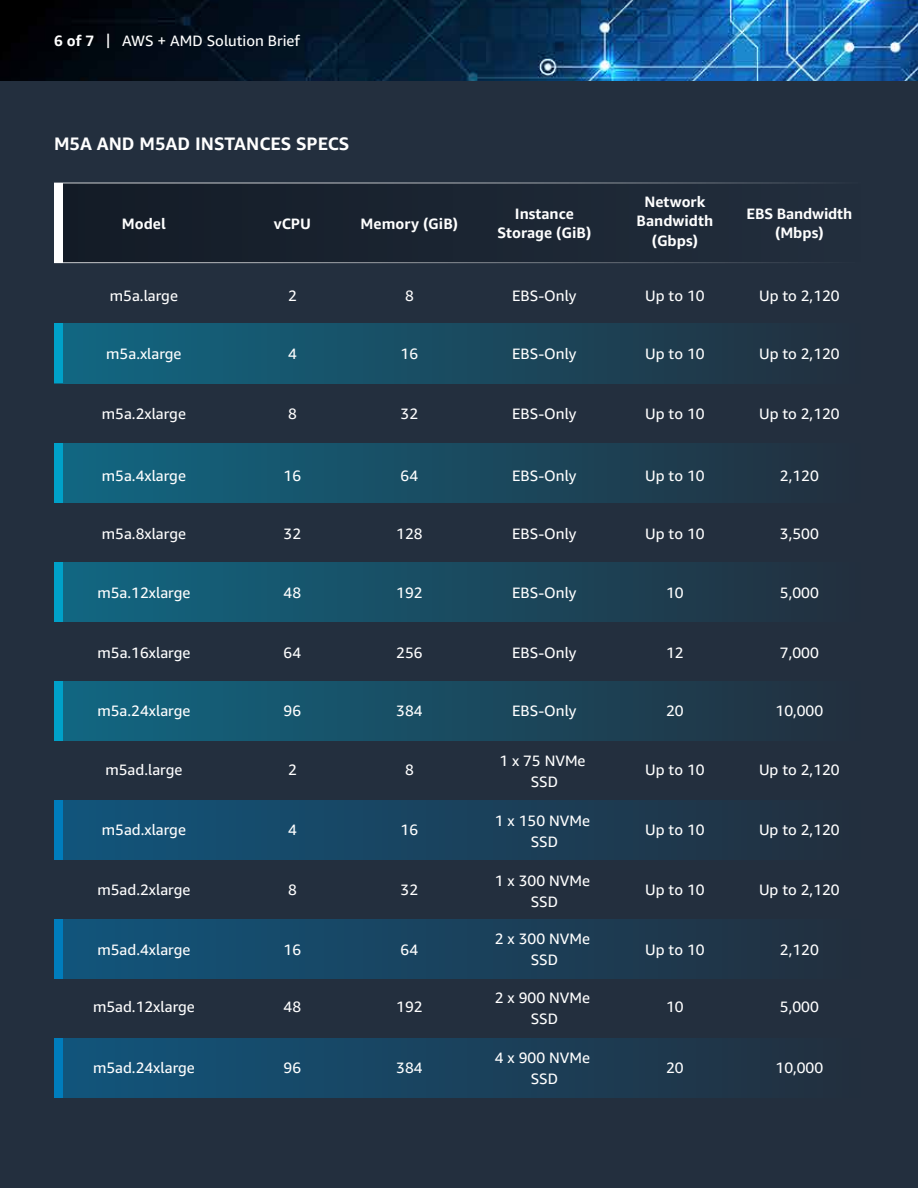
<style>
.page{position:relative;width:918px;height:1188px;background:#fff}
.page>*{position:absolute;margin:0;border:0;box-sizing:border-box;transform-origin:0 0}
.t1{font:700 18px "Amazon Ember";color:#fff}
.t2{font:15px/21px "Amazon Ember";color:#fff;text-align:center}
.t3{font:700 15px/19.5px "Amazon Ember";color:#fff;text-align:center}
.s1{font-weight:700}
</style>
<div class="page">
<div style="left:0;top:81px;width:918px;height:1107px;background:#232f3e"></div>
<div style="left:54px;top:1038px;width:810px;height:60px;background:linear-gradient(to right,#11567d,#232e3d)"></div>
<div style="left:54px;top:1038px;width:8px;height:60px;background:#007dbc"></div>
<div style="left:54px;top:681px;width:810px;height:60px;background:linear-gradient(to right,#116883,#232e3d)"></div>
<div style="left:54px;top:681px;width:8px;height:60px;background:#00a1c9"></div>
<div style="left:62px;top:183px;width:802px;height:80px;background:#1b2532"></div>
<div style="left:54px;top:443px;width:810px;height:60px;background:linear-gradient(to right,#116883,#232e3d)"></div>
<div style="left:54px;top:324px;width:810px;height:59px;background:linear-gradient(to right,#116883,#232e3d)"></div>
<div style="left:54px;top:800px;width:810px;height:60px;background:linear-gradient(to right,#11567d,#232e3d)"></div>
<div style="left:54px;top:562px;width:810px;height:60px;background:linear-gradient(to right,#116883,#232e3d)"></div>
<div style="left:54px;top:919px;width:810px;height:60px;background:linear-gradient(to right,#11567d,#232e3d)"></div>
<img style="left:0;top:0;width:918px;height:81px">
<div style="left:54px;top:800px;width:8px;height:60px;background:#007dbc"></div>
<div style="left:54px;top:919px;width:8px;height:60px;background:#007dbc"></div>
<div style="left:54px;top:324px;width:8px;height:59px;background:#00a1c9"></div>
<div style="left:54px;top:183px;width:8px;height:80px;background:#fff"></div>
<div style="left:54px;top:443px;width:8px;height:60px;background:#00a1c9"></div>
<div style="left:54px;top:562px;width:8px;height:60px;background:#00a1c9"></div>
<hr style="left:54px;top:182px;width:810px;height:2px;background:#fff">
<hr style="left:54px;top:262px;width:810px;height:1px;background:#fff">
<p class="t2" style="left:54px;top:31px;width:247px"><span class="s1">6 of 7</span> | AWS + AMD Solution Brief</p>
<p class="t1" style="left:54px;top:132px;width:297px">M5A AND M5AD INSTANCES SPECS</p>
<p class="t3" style="left:122px;top:214px;width:46px">Model</p>
<p class="t3" style="left:637px;top:192px;width:78px">Network<br>Bandwidth (Gbps)</p>
<p class="t3" style="left:274px;top:214px;width:39px">vCPU</p>
<p class="t3" style="left:361px;top:214px;width:99px">Memory (GiB)</p>
<p class="t3" style="left:497px;top:204px;width:95px">Instance<br>Storage (GiB)</p>
<p class="t3" style="left:747px;top:204px;width:107px">EBS Bandwidth (Mbps)</p>
<p class="t2" style="left:110px;top:285px;width:70px">m5a.large</p>
<p class="t2" style="left:288px;top:285px;width:10px">2</p>
<p class="t2" style="left:405px;top:285px;width:10px">8</p>
<p class="t2" style="left:512px;top:285px;width:66px">EBS-Only</p>
<p class="t2" style="left:645px;top:285px;width:61px">Up to 10</p>
<p class="t2" style="left:759px;top:285px;width:82px">Up to 2,120</p>
<p class="t2" style="left:106px;top:344px;width:77px">m5a.xlarge</p>
<p class="t2" style="left:288px;top:344px;width:10px">4</p>
<p class="t2" style="left:401px;top:344px;width:19px">16</p>
<p class="t2" style="left:512px;top:344px;width:66px">EBS-Only</p>
<p class="t2" style="left:645px;top:344px;width:61px">Up to 10</p>
<p class="t2" style="left:759px;top:344px;width:82px">Up to 2,120</p>
<p class="t2" style="left:102px;top:404px;width:86px">m5a.2xlarge</p>
<p class="t2" style="left:288px;top:404px;width:10px">8</p>
<p class="t2" style="left:401px;top:404px;width:19px">32</p>
<p class="t2" style="left:512px;top:404px;width:66px">EBS-Only</p>
<p class="t2" style="left:645px;top:404px;width:61px">Up to 10</p>
<p class="t2" style="left:759px;top:404px;width:82px">Up to 2,120</p>
<p class="t2" style="left:102px;top:465px;width:86px">m5a.4xlarge</p>
<p class="t2" style="left:284px;top:465px;width:19px">16</p>
<p class="t2" style="left:401px;top:465px;width:19px">64</p>
<p class="t2" style="left:512px;top:465px;width:66px">EBS-Only</p>
<p class="t2" style="left:645px;top:465px;width:61px">Up to 10</p>
<p class="t2" style="left:780px;top:465px;width:40px">2,120</p>
<p class="t2" style="left:102px;top:524px;width:86px">m5a.8xlarge</p>
<p class="t2" style="left:284px;top:524px;width:19px">32</p>
<p class="t2" style="left:396px;top:524px;width:28px">128</p>
<p class="t2" style="left:512px;top:524px;width:66px">EBS-Only</p>
<p class="t2" style="left:645px;top:524px;width:61px">Up to 10</p>
<p class="t2" style="left:780px;top:524px;width:40px">3,500</p>
<p class="t2" style="left:97px;top:582px;width:94px">m5a.12xlarge</p>
<p class="t2" style="left:284px;top:582px;width:19px">48</p>
<p class="t2" style="left:396px;top:582px;width:28px">192</p>
<p class="t2" style="left:512px;top:582px;width:66px">EBS-Only</p>
<p class="t2" style="left:666px;top:582px;width:19px">10</p>
<p class="t2" style="left:780px;top:582px;width:40px">5,000</p>
<p class="t2" style="left:98px;top:642px;width:94px">m5a.16xlarge</p>
<p class="t2" style="left:284px;top:642px;width:19px">64</p>
<p class="t2" style="left:396px;top:642px;width:28px">256</p>
<p class="t2" style="left:666px;top:642px;width:19px">12</p>
<p class="t2" style="left:780px;top:642px;width:40px">7,000</p>
<p class="t2" style="left:512px;top:642px;width:66px">EBS-Only</p>
<p class="t2" style="left:97px;top:701px;width:94px">m5a.24xlarge</p>
<p class="t2" style="left:284px;top:701px;width:19px">96</p>
<p class="t2" style="left:105px;top:759px;width:78px">m5ad.large</p>
<p class="t2" style="left:288px;top:759px;width:10px">2</p>
<p class="t2" style="left:102px;top:819px;width:86px">m5ad.xlarge</p>
<p class="t2" style="left:288px;top:819px;width:10px">4</p>
<p class="t2" style="left:97px;top:879px;width:94px">m5ad.2xlarge</p>
<p class="t2" style="left:288px;top:879px;width:10px">8</p>
<p class="t2" style="left:97px;top:939px;width:94px">m5ad.4xlarge</p>
<p class="t2" style="left:284px;top:939px;width:19px">16</p>
<p class="t2" style="left:93px;top:996px;width:103px">m5ad.12xlarge</p>
<p class="t2" style="left:284px;top:996px;width:19px">48</p>
<p class="t2" style="left:93px;top:1058px;width:103px">m5ad.24xlarge</p>
<p class="t2" style="left:284px;top:1058px;width:19px">96</p>
<p class="t2" style="left:396px;top:701px;width:28px">384</p>
<p class="t2" style="left:405px;top:759px;width:10px">8</p>
<p class="t2" style="left:401px;top:819px;width:19px">16</p>
<p class="t2" style="left:401px;top:879px;width:19px">32</p>
<p class="t2" style="left:401px;top:939px;width:19px">64</p>
<p class="t2" style="left:396px;top:996px;width:28px">192</p>
<p class="t2" style="left:396px;top:1058px;width:28px">384</p>
<p class="t2" style="left:512px;top:701px;width:66px">EBS-Only</p>
<p class="t2" style="left:499px;top:750px;width:88px">1 x 75 NVMe<br>SSD</p>
<p class="t2" style="left:495px;top:810px;width:97px">1 x 150 NVMe<br>SSD</p>
<p class="t2" style="left:495px;top:870px;width:97px">1 x 300 NVMe<br>SSD</p>
<p class="t2" style="left:495px;top:929px;width:97px">2 x 300 NVMe<br>SSD</p>
<p class="t2" style="left:495px;top:987px;width:97px">2 x 900 NVMe<br>SSD</p>
<p class="t2" style="left:495px;top:1047px;width:97px">4 x 900 NVMe<br>SSD</p>
<p class="t2" style="left:666px;top:701px;width:19px">20</p>
<p class="t2" style="left:776px;top:701px;width:49px">10,000</p>
<p class="t2" style="left:645px;top:759px;width:61px">Up to 10</p>
<p class="t2" style="left:759px;top:759px;width:82px">Up to 2,120</p>
<p class="t2" style="left:645px;top:819px;width:61px">Up to 10</p>
<p class="t2" style="left:759px;top:819px;width:82px">Up to 2,120</p>
<p class="t2" style="left:645px;top:879px;width:61px">Up to 10</p>
<p class="t2" style="left:759px;top:879px;width:82px">Up to 2,120</p>
<p class="t2" style="left:645px;top:939px;width:61px">Up to 10</p>
<p class="t2" style="left:780px;top:939px;width:40px">2,120</p>
<p class="t2" style="left:666px;top:996px;width:19px">10</p>
<p class="t2" style="left:780px;top:996px;width:40px">5,000</p>
<p class="t2" style="left:666px;top:1058px;width:19px">20</p>
<p class="t2" style="left:776px;top:1058px;width:49px">10,000</p>
</div>
